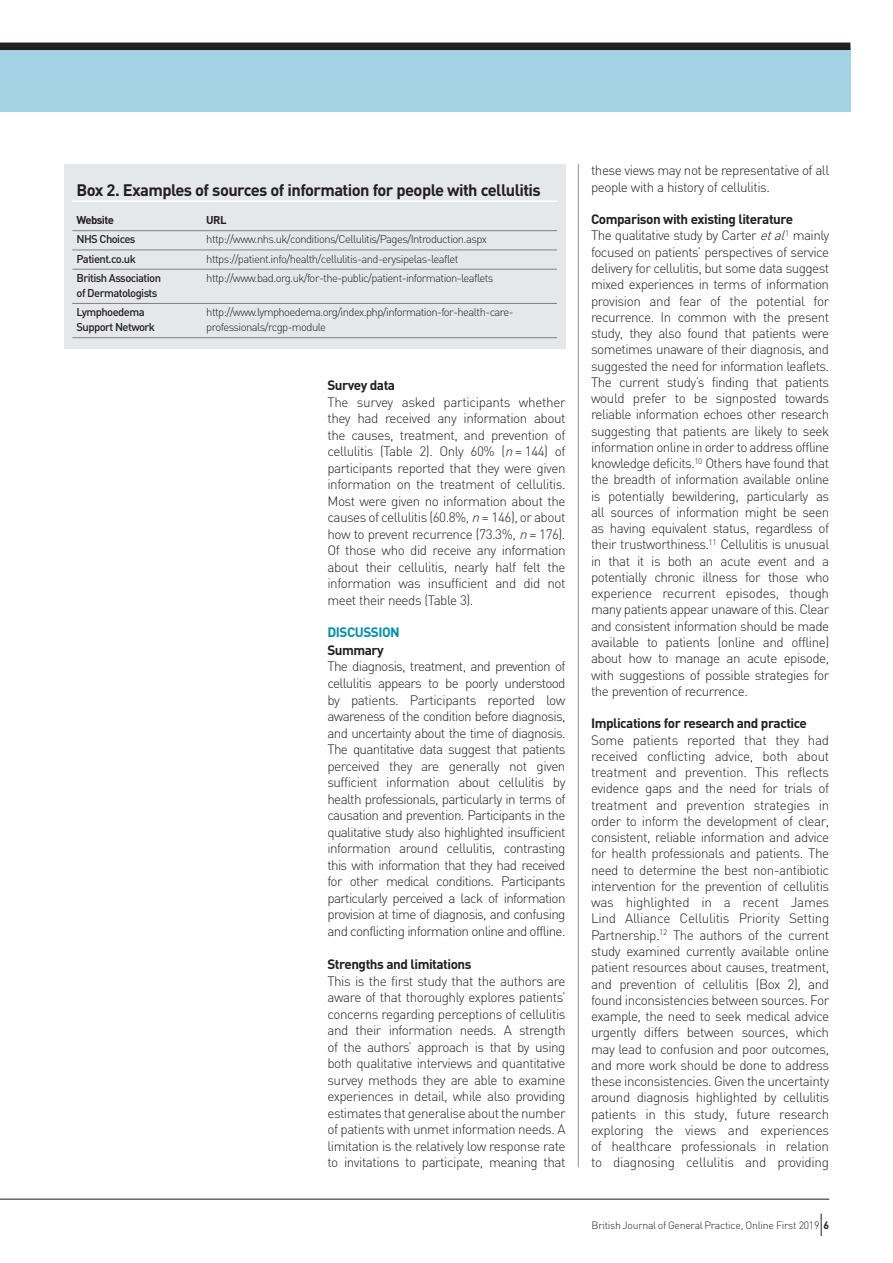
<style>
.page{position:relative;width:893px;height:1263px;background:#fff}
.page>*{position:absolute;margin:0;border:0;box-sizing:border-box;transform-origin:0 0}
.Table_header{font:700 16.5px "DIN";letter-spacing:-.035em;color:#231f20}
.Body_Copy_First_para{font:300 13.5px/16.2px "DIN";letter-spacing:-.035em;color:#231f20;text-align:justify}
.Sub_head_B_Black_Hea{font:700 13.5px "DIN";letter-spacing:-.035em;color:#231f20}
.Sub_Head_A_Header{font:700 13.5px "DIN";letter-spacing:-.035em;color:#008fb3}
.Table_copy{font:300 11.25px "DIN";letter-spacing:-.05em;color:#231f20}
.Table_copy-2{font:500 11.25px "DIN";letter-spacing:-.05em;color:#231f20}
.Table_copy-3{font:700 11.25px "DIN";letter-spacing:-.05em;color:#231f20}
.t1{font:300 10.5px "DIN";letter-spacing:-.025em;color:#231f20}
.s1{font-style:italic}
.s2{font-weight:700}
</style>
<div class="page">
<div style="left:0;top:48px;width:850px;height:64px;background:#a2d2e3"></div>
<div style="left:0;top:43px;width:850px;height:7px;background:#231f20"></div>
<hr style="left:578px;top:164px;width:1px;height:1003px;background:#939598">
<div style="left:64px;top:165px;width:502px;height:184px;background:#e6e7e9"></div>
<hr style="left:72px;top:200px;width:485px;height:2px;background:#fff">
<hr style="left:72px;top:230px;width:485px;height:1px;background:#808285">
<hr style="left:72px;top:250px;width:485px;height:1px;background:#808285">
<hr style="left:72px;top:269px;width:485px;height:1px;background:#808285">
<hr style="left:72px;top:303px;width:485px;height:1px;background:#808285">
<hr style="left:72px;top:337px;width:485px;height:1px;background:#808285">
<hr style="left:0;top:1199px;width:829px;height:1px;background:#231f20">
<svg style="left:821px;top:1213px;width:1px;height:23px"></svg>
<p class="Table_header" style="left:77px;top:180px;width:466px">Box 2. Examples of sources of information for people with cellulitis</p>
<p class="Table_copy-3" style="left:77px;top:213px;width:39px">Website</p>
<p class="Table_copy-3" style="left:206px;top:213px;width:22px">URL</p>
<p class="Table_copy-2" style="left:77px;top:232px;width:60px">NHS Choices</p>
<p class="Table_copy" style="left:206px;top:232px;width:282px">http://www.nhs.uk/conditions/Cellulitis/Pages/Introduction.aspx</p>
<p class="Table_copy-2" style="left:77px;top:251px;width:61px">Patient.co.uk</p>
<p class="Table_copy" style="left:206px;top:252px;width:254px">https://patient.info/health/cellulitis-and-erysipelas-leaflet</p>
<p class="Table_copy-2" style="left:77px;top:271px;width:86px">British Association</p>
<p class="Table_copy" style="left:206px;top:271px;width:289px">http://www.bad.org.uk/for-the-public/patient-information-leaflets</p>
<p class="Table_copy-2" style="left:77px;top:286px;width:83px">of Dermatologists</p>
<p class="Table_copy-2" style="left:77px;top:305px;width:70px">Lymphoedema</p>
<p class="Table_copy" style="left:206px;top:305px;width:309px">http://www.lymphoedema.org/index.php/information-for-health-care-</p>
<p class="Table_copy-2" style="left:77px;top:320px;width:80px">Support Network</p>
<p class="Table_copy" style="left:206px;top:320px;width:121px">professionals/rcgp-module</p>
<p class="Sub_head_B_Black_Hea" style="left:327px;top:376px;width:69px">Survey data</p>
<p class="Body_Copy_First_para" style="left:327px;top:393px;width:240px">The survey asked participants whether they had received any information about the causes, treatment, and prevention of cellulitis (Table 2). Only 60% (<span class="s1">n</span>= 144) of participants reported that they were given information on the treatment of cellulitis.<br>Most were given no information about the causes of cellulitis (60.8%, <span class="s1">n</span>= 146), or about how to prevent recurrence (73.3%, <span class="s1">n</span>= 176).<br>Of those who did receive any information about their cellulitis, nearly half felt the information was insufficient and did not meet their needs (Table 3).</p>
<p class="Sub_Head_A_Header" style="left:327px;top:623px;width:74px">DISCUSSION</p>
<p class="Sub_head_B_Black_Hea" style="left:327px;top:641px;width:58px">Summary</p>
<p class="Body_Copy_First_para" style="left:327px;top:658px;width:240px">The diagnosis, treatment, and prevention of cellulitis appears to be poorly understood by patients. Participants reported low awareness of the condition before diagnosis, and uncertainty about the time of diagnosis.<br>The quantitative data suggest that patients perceived they are generally not given sufficient information about cellulitis by health professionals, particularly in terms of causation and prevention. Participants in the qualitative study also highlighted insufficient information around cellulitis, contrasting this with information that they had received for other medical conditions. Participants particularly perceived a lack of information provision at time of diagnosis, and confusing and conflicting information online and offline.</p>
<p class="Sub_head_B_Black_Hea" style="left:327px;top:955px;width:146px">Strengths and limitations</p>
<p class="Body_Copy_First_para" style="left:327px;top:972px;width:240px">This is the first study that the authors are aware of that thoroughly explores patients’ concerns regarding perceptions of cellulitis and their information needs. A strength of the authors’ approach is that by using both qualitative interviews and quantitative survey methods they are able to examine experiences in detail, while also providing estimates that generalise about the number of patients with unmet information needs. A limitation is the relatively low response rate to invitations to participate, meaning that</p>
<p class="Body_Copy_First_para" style="left:591px;top:162px;width:240px">these views may not be representative of all people with a history of cellulitis.</p>
<p class="Sub_head_B_Black_Hea" style="left:591px;top:210px;width:204px">Comparison with existing literature</p>
<p class="Body_Copy_First_para" style="left:591px;top:227px;width:240px">The qualitative study by Carter <span class="s1">etal</span><sup>1</sup> mainly focused on patients’ perspectives of service delivery for cellulitis, but some data suggest mixed experiences in terms of information provision and fear of the potential for recurrence. In common with the present study, they also found that patients were sometimes unaware of their diagnosis, and suggested the need for information leaflets.<br>The current study’s finding that patients would prefer to be signposted towards reliable information echoes other research suggesting that patients are likely to seek information online in order to address offline knowledge deficits.<sup>10</sup> Others have found that the breadth of information available online is potentially bewildering, particularly as all sources of information might be seen as having equivalent status, regardless of their trustworthiness.<sup>11</sup> Cellulitis is unusual in that it is both an acute event and a potentially chronic illness for those who experience recurrent episodes, though many patients appear unaware of this. Clear and consistent information should be made available to patients (online and offline) about how to manage an acute episode, with suggestions of possible strategies for the prevention of recurrence.</p>
<p class="Sub_head_B_Black_Hea" style="left:591px;top:715px;width:217px">Implications for research and practice</p>
<p class="Body_Copy_First_para" style="left:591px;top:731px;width:240px">Some patients reported that they had received conflicting advice, both about treatment and prevention. This reflects evidence gaps and the need for trials of treatment and prevention strategies in order to inform the development of clear, consistent, reliable information and advice for health professionals and patients. The need to determine the best non-antibiotic intervention for the prevention of cellulitis was highlighted in a recent James Lind Alliance Cellulitis Priority Setting Partnership.<sup>12</sup> The authors of the current study examined currently available online patient resources about causes, treatment, and prevention of cellulitis (Box 2), and found inconsistencies between sources. For example, the need to seek medical advice urgently differs between sources, which may lead to confusion and poor outcomes, and more work should be done to address these inconsistencies. Given the uncertainty around diagnosis highlighted by cellulitis patients in this study, future research exploring the views and experiences of healthcare professionals in relation to diagnosing cellulitis and providing</p>
<p class="t1" style="left:592px;top:1218px;width:239px">British Journal of General Practice, Online First 2019 <span class="s2">6</span></p>
</div>
